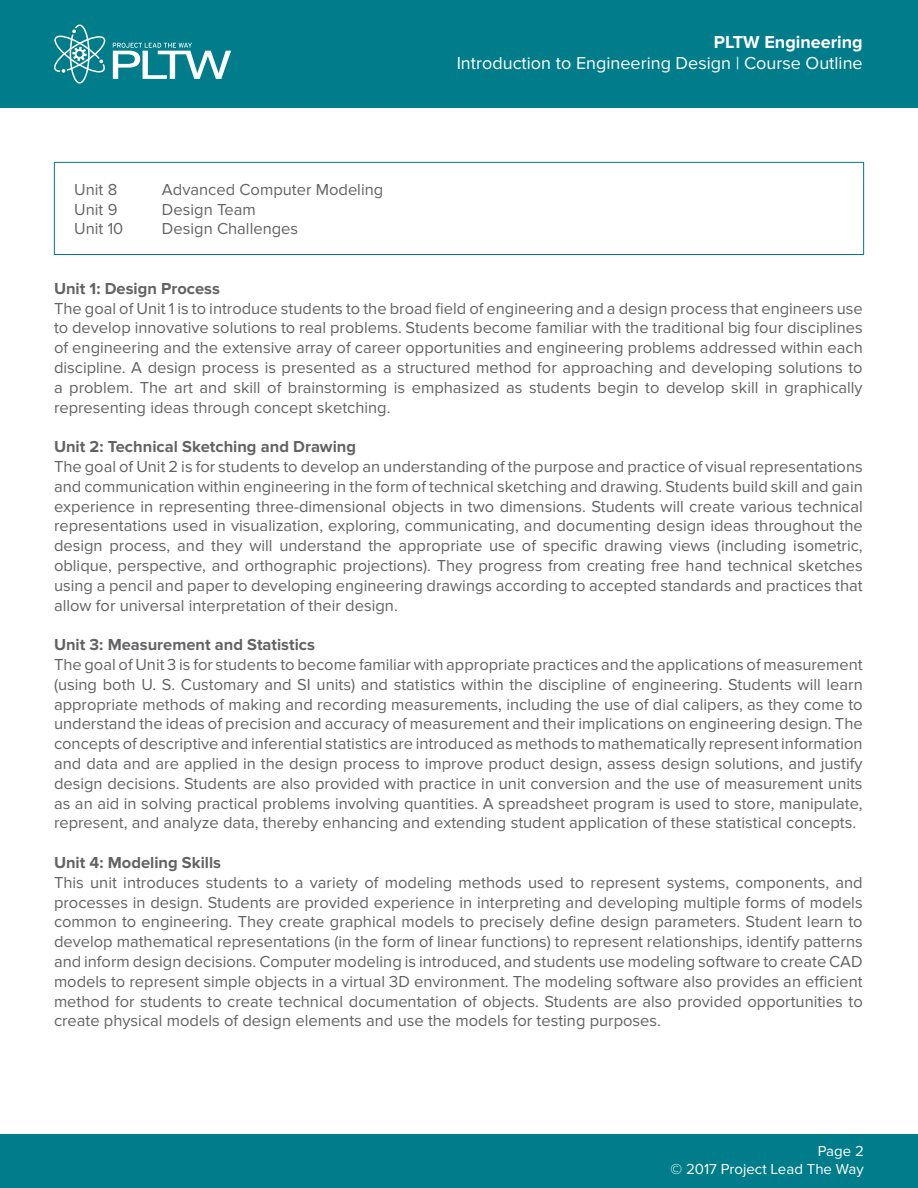
<style>
.page{position:relative;width:918px;height:1188px;background:#fff}
.page>*{position:absolute;margin:0;border:0;box-sizing:border-box;transform-origin:0 0}
.t1{font:18px "Proxima Nova";color:#fff}
.t2{font:700 18px "Proxima Nova";color:#fff}
.t3{font:16.5px/19.8px "Proxima Nova";color:#636366;text-align:justify}
.t4{font:700 16.5px "Proxima Nova";color:#636366}
.t5{font:15px "Proxima Nova";color:#fff}
</style>
<div class="page">
<div style="left:0;top:0;width:918px;height:108px;background:#007c8a"></div>
<svg style="left:113px;top:43px;width:118px;height:36px"></svg>
<svg style="left:54px;top:25px;width:51px;height:59px"></svg>
<div style="left:0;top:1134px;width:918px;height:54px;background:#007c8a"></div>
<div style="left:54px;top:162px;width:810px;height:93px;border:1px solid #007c8a"></div>
<p class="t3" style="left:74px;top:180px;width:45px">Unit 8</p>
<p class="t3" style="left:162px;top:180px;width:223px">Advanced Computer Modeling</p>
<p class="t3" style="left:74px;top:200px;width:45px">Unit 9</p>
<p class="t3" style="left:162px;top:200px;width:95px">Design Team</p>
<p class="t3" style="left:74px;top:220px;width:51px">Unit 10</p>
<p class="t3" style="left:162px;top:220px;width:138px">Design Challenges</p>
<p class="t2" style="left:714px;top:32px;width:150px">PLTW Engineering</p>
<p class="t1" style="left:457px;top:53px;width:408px">Introduction to Engineering Design | Course Outline</p>
<p class="t4" style="left:54px;top:279px;width:168px">Unit 1: Design Process</p>
<p class="t3" style="left:54px;top:299px;width:810px">The goal of Unit 1 is to introduce students to the broad field of engineering and a design process that engineers use to develop innovative solutions to real problems. Students become familiar with the traditional big four disciplines of engineering and the extensive array of career opportunities and engineering problems addressed within each discipline. A design process is presented as a structured method for approaching and developing solutions to a problem. The art and skill of brainstorming is emphasized as students begin to develop skill in graphically representing ideas through concept sketching.</p>
<p class="t4" style="left:54px;top:437px;width:304px">Unit 2: Technical Sketching and Drawing</p>
<p class="t3" style="left:54px;top:457px;width:810px">The goal of Unit 2 is for students to develop an understanding of the purpose and practice of visual representations and communication within engineering in the form of technical sketching and drawing. Students build skill and gain experience in representing three-dimensional objects in two dimensions. Students will create various technical representations used in visualization, exploring, communicating, and documenting design ideas throughout the design process, and they will understand the appropriate use of specific drawing views (including isometric, oblique, perspective, and orthographic projections). They progress from creating free hand technical sketches using a pencil and paper to developing engineering drawings according to accepted standards and practices that allow for universal interpretation of their design.</p>
<p class="t4" style="left:54px;top:635px;width:263px">Unit 3: Measurement and Statistics</p>
<p class="t3" style="left:54px;top:655px;width:810px">The goal of Unit 3 is for students to become familiar with appropriate practices and the applications of measurement (using both U. S. Customary and SI units) and statistics within the discipline of engineering. Students will learn appropriate methods of making and recording measurements, including the use of dial calipers, as they come to understand the ideas of precision and accuracy of measurement and their implications on engineering design. The concepts of descriptive and inferential statistics are introduced as methods to mathematically represent information and data and are applied in the design process to improve product design, assess design solutions, and justify design decisions. Students are also provided with practice in unit conversion and the use of measurement units as an aid in solving practical problems involving quantities. A spreadsheet program is used to store, manipulate, represent, and analyze data, thereby enhancing and extending student application of these statistical concepts.</p>
<p class="t4" style="left:54px;top:853px;width:169px">Unit 4: Modeling Skills</p>
<p class="t3" style="left:54px;top:873px;width:810px">This unit introduces students to a variety of modeling methods used to represent systems, components, and processes in design. Students are provided experience in interpreting and developing multiple forms of models common to engineering. They create graphical models to precisely define design parameters. Student learn to develop mathematical representations (in the form of linear functions) to represent relationships, identify patterns and inform design decisions. Computer modeling is introduced, and students use modeling software to create CAD models to represent simple objects in a virtual 3D environment. The modeling software also provides an efficient method for students to create technical documentation of objects. Students are also provided opportunities to create physical models of design elements and use the models for testing purposes.</p>
<p class="t5" style="left:818px;top:1144px;width:48px">Page 2</p>
<p class="t5" style="left:671px;top:1161px;width:48px">© 2017</p>
<p class="t5" style="left:705px;top:1162px;width:160px">© Project Lead The Way</p>
</div>
